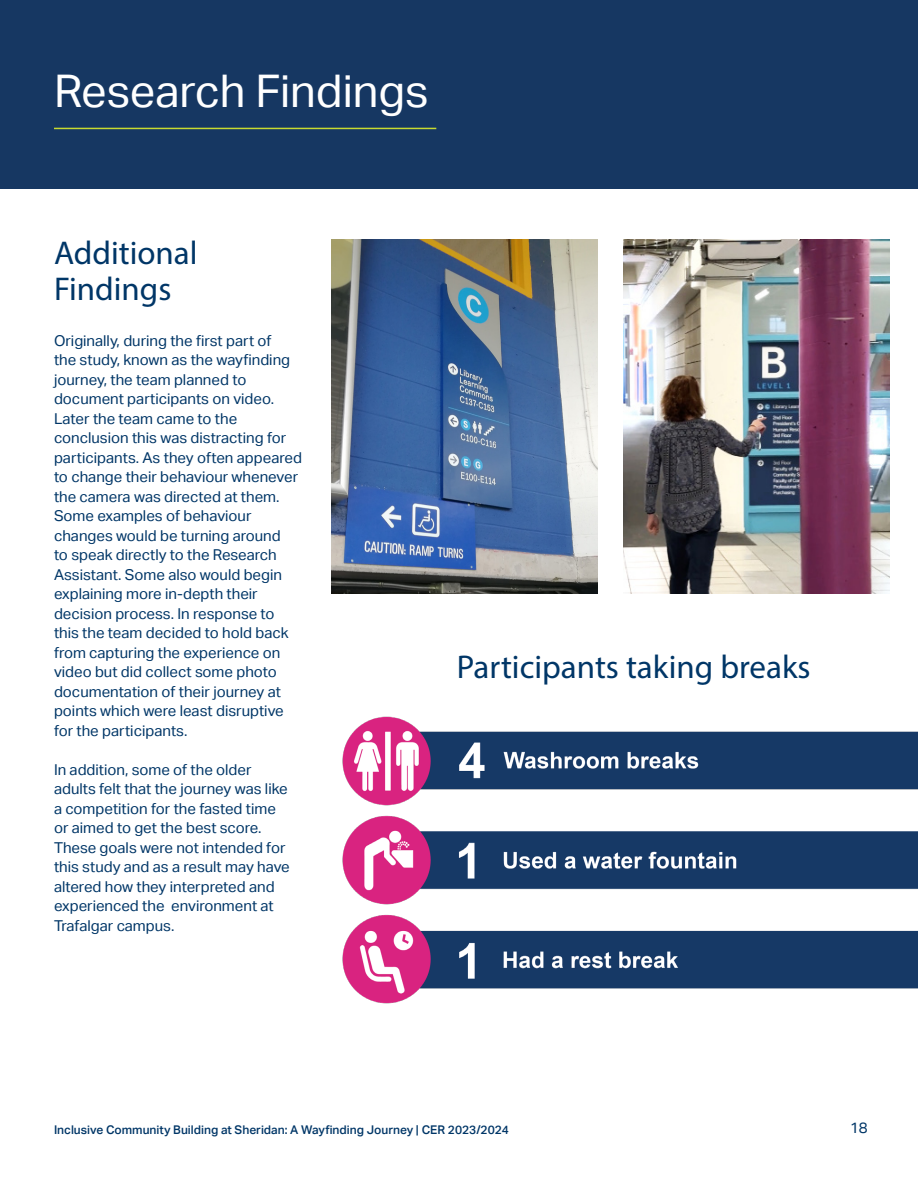
<style>
.page{position:relative;width:918px;height:1188px;background:#fff}
.page>*{position:absolute;margin:0;border:0;box-sizing:border-box;transform-origin:0 0}
.t1{font:45px "Aktiv Grotesk";color:#fff}
.t2{font:33px "Myriad Pro";color:#003667}
.t3{font:15px/19.5px "Aktiv Grotesk";color:#003667}
.t4{font:500 12px "Aktiv Grotesk";color:#003667}
</style>
<div class="page">
<div style="left:0;top:0;width:918px;height:189px;background:#163762"></div>
<img style="left:623px;top:240px;width:267px;height:354px">
<img style="left:332px;top:239px;width:266px;height:355px">
<img style="left:342px;top:716px;width:576px;height:288px">
<hr style="left:54px;top:128px;width:382px;height:1px;background:#c8da30">
<p class="t1" style="left:54px;top:65px;width:376px">Research Findings</p>
<p class="t2" style="left:54px;top:232px;width:145px">Additional</p>
<p class="t2" style="left:54px;top:268px;width:119px">Findings</p>
<p class="t3" style="left:54px;top:331px;width:249px">Originally, during the first part of<br>the study, known as the wayfinding journey, the team planned to document participants on video.<br>Later the team came to the conclusion this was distracting for participants. As they often appeared to change their behaviour whenever the camera was directed at them.<br>Some examples of behaviour changes would be turning around<br>to speak directly to the Research<br>Assistant. Some also would begin explaining more in-depth their decision process. In response to this the team decided to hold back from capturing the experience on video but did collect some photo documentation of their journey at points which were least disruptive for the participants.</p>
<p class="t3" style="left:54px;top:760px;width:237px">In addition, some of the older adults felt that the journey was like a competition for the fasted time or aimed to get the best score.<br>These goals were not intended for this study and as a result may have altered how they interpreted and experienced the environment at<br>Trafalgar campus.</p>
<p class="t2" style="left:457px;top:646px;width:355px">Participants taking breaks</p>
<p class="t4" style="left:54px;top:1123px;width:457px">Inclusive Community Building at Sheridan: A Wayfinding Journey | CER 2023/2024</p>
<p class="t3" style="left:850px;top:1118px;width:19px">18</p>
</div>
